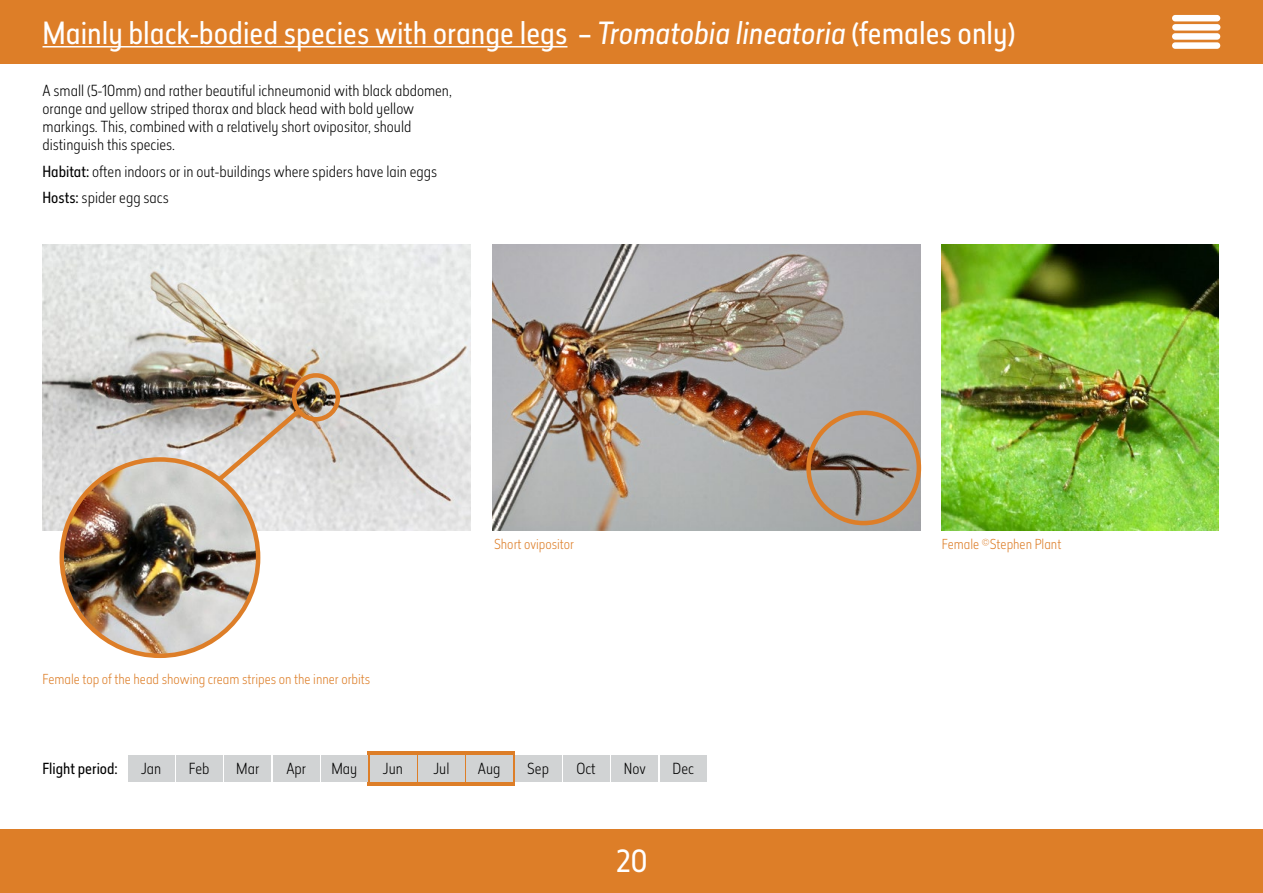
<style>
.page{position:relative;width:1263px;height:893px;background:#fff}
.page>*{position:absolute;margin:0;border:0;box-sizing:border-box;transform-origin:0 0}
.t1{font:30px "Elysio";color:#fff}
.t2{font:300 15px/18px "Elysio";color:#000}
.t3{font:15px "Elysio";color:#000}
.t4{font:300 13.5px "Elysio";color:#dd7e28}
.s1{font-style:italic}
.s2{font-weight:400}
</style>
<div class="page">
<div style="left:0;top:829px;width:1263px;height:64px;background:#dd7e28"></div>
<div style="left:0;top:0;width:1263px;height:64px;background:#dd7e28"></div>
<div style="left:1172px;top:15px;width:48px;height:6px;background:#fff;border-radius:3px"></div>
<div style="left:1172px;top:24px;width:48px;height:7px;background:#fff;border-radius:3px"></div>
<div style="left:1172px;top:33px;width:48px;height:7px;background:#fff;border-radius:3px"></div>
<div style="left:1172px;top:42px;width:48px;height:7px;background:#fff;border-radius:3px"></div>
<hr style="left:43px;top:46px;width:524px;height:2px;background:#fff">
<div style="left:368px;top:751px;width:147px;height:35px;background:#dd7e28"></div>
<div style="left:128px;top:755px;width:46px;height:27px;background:#d1d3d4"></div>
<div style="left:176px;top:755px;width:47px;height:27px;background:#d1d3d4"></div>
<div style="left:225px;top:755px;width:46px;height:27px;background:#d1d3d4"></div>
<div style="left:273px;top:755px;width:46px;height:27px;background:#d1d3d4"></div>
<div style="left:322px;top:755px;width:46px;height:27px;background:#d1d3d4"></div>
<div style="left:370px;top:755px;width:46px;height:27px;background:#d1d3d4"></div>
<div style="left:418px;top:755px;width:47px;height:27px;background:#d1d3d4"></div>
<div style="left:467px;top:755px;width:46px;height:27px;background:#d1d3d4"></div>
<div style="left:515px;top:755px;width:46px;height:27px;background:#d1d3d4"></div>
<div style="left:563px;top:755px;width:47px;height:27px;background:#d1d3d4"></div>
<div style="left:612px;top:755px;width:46px;height:27px;background:#d1d3d4"></div>
<div style="left:660px;top:755px;width:46px;height:27px;background:#d1d3d4"></div>
<img style="left:43px;top:245px;width:428px;height:285px">
<img style="left:493px;top:245px;width:428px;height:285px">
<img style="left:62px;top:459px;width:196px;height:197px;border-radius:98px">
<div style="left:60px;top:457px;width:200px;height:201px;border:4px solid #dd7e28;border-radius:50%"></div>
<div style="left:292px;top:373px;width:48px;height:48px;border:4px solid #dd7e28;border-radius:50%"></div>
<img style="left:213px;top:404px;width:92px;height:81px">
<div style="left:806px;top:410px;width:115px;height:115px;border:4px solid #dd7e28;border-radius:50%"></div>
<img style="left:942px;top:245px;width:276px;height:285px">
<h1 class="t1" style="left:43px;top:12px;width:974px">Mainly black-bodied species with orange legs – <span class="s1">Tromatobia lineatoria</span> (females only)</h1>
<p class="t2" style="left:43px;top:82px;width:411px">A small (5-10mm) and rather beautiful ichneumonid with black abdomen, orange and yellow striped thorax and black head with bold yellow markings. This, combined with a relatively short ovipositor, should distinguish this species.</p>
<p class="t2" style="left:43px;top:158px;width:396px;line-height:26.5px"><span class="s2">Habitat:</span> often indoors or in out-buildings where spiders have lain eggs<br><span class="s2">Hosts:</span> spider egg sacs</p>
<p class="t4" style="left:43px;top:670px;width:329px">Female top of the head showing cream stripes on the inner orbits</p>
<p class="t4" style="left:494px;top:535px;width:82px">Short ovipositor</p>
<p class="t3" style="left:43px;top:758px;width:77px">Flight period:</p>
<p class="t2" style="left:141px;top:759px;width:22px">Jan</p>
<p class="t2" style="left:189px;top:759px;width:22px">Feb</p>
<p class="t2" style="left:236px;top:759px;width:25px">Mar</p>
<p class="t2" style="left:286px;top:759px;width:21px">Apr</p>
<p class="t2" style="left:331px;top:759px;width:27px">May</p>
<p class="t2" style="left:383px;top:759px;width:22px">Jun</p>
<p class="t2" style="left:433px;top:759px;width:18px">Jul</p>
<p class="t2" style="left:478px;top:759px;width:24px">Aug</p>
<p class="t2" style="left:527px;top:759px;width:23px">Sep</p>
<p class="t2" style="left:576px;top:759px;width:21px">Oct</p>
<p class="t2" style="left:624px;top:759px;width:23px">Nov</p>
<p class="t2" style="left:672px;top:759px;width:23px">Dec</p>
<h1 class="t1" style="left:615px;top:841px;width:34px">20</h1>
<p class="t4" style="left:942px;top:535px;width:121px">Female ©Stephen Plant</p>
</div>
